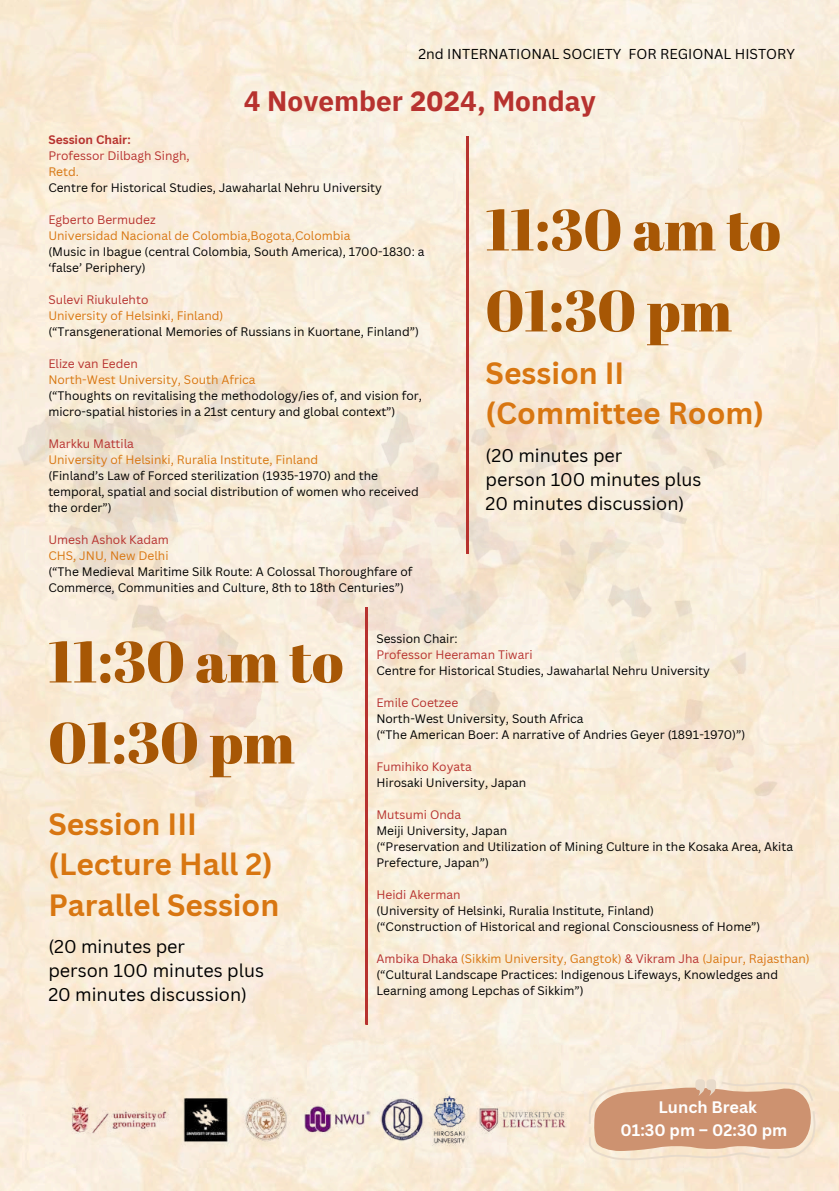
<style>
.page{position:relative;width:839px;height:1191px;background:#fff}
.page>*{position:absolute;margin:0;border:0;box-sizing:border-box;transform-origin:0 0}
.t1{font:58px/81px "Abril Fatface";color:#a75705}
.t2{font:700 30px/40.4px "Canva Sans";color:#d87611}
.t3{font:700 28px "IBM Plex Sans";color:#b7322f}
.t4{font:18px/24px "Canva Sans";color:#000}
.t5{font:700 16.2px/22.4px "Canva Sans";color:#fff;text-align:center}
.t6{font:14px "Canva Sans";color:#000}
.t7{font:12px/16px "Canva Sans";color:#000}
.t8{font:12px "Canva Sans";color:#d87611}
.t9{font:12px "Canva Sans";color:#b7322f}
.t10{font:700 12px "Canva Sans";color:#b7322f}
.s1{color:#b7322f}
.s2{color:#d87611}
</style>
<div class="page">
<img style="left:0;top:0;width:838px;height:1191px">
<img style="left:0;top:299px;width:838px;height:624px">
<svg style="left:466px;top:137px;width:2px;height:417px"></svg>
<svg style="left:365px;top:608px;width:2px;height:416px"></svg>
<img style="left:59px;top:1079px;width:513px;height:78px">
<svg style="left:589px;top:1079px;width:226px;height:81px;background:#dbaf91"></svg>
<p class="t6" style="left:418px;top:44px;width:378px">2nd INTERNATIONAL SOCIETY FOR REGIONAL HISTORY</p>
<h3 class="t3" style="left:244px;top:82px;width:353px">4 November 2024, Monday</h3>
<p class="t10" style="left:48px;top:131px;width:84px">Session Chair:</p>
<p class="t9" style="left:48px;top:147px;width:143px">Professor Dilbagh Singh,</p>
<p class="t8" style="left:48px;top:163px;width:32px">Retd.</p>
<p class="t7" style="left:48px;top:179px;width:335px">Centre for Historical Studies, Jawaharlal Nehru University</p>
<p class="t9" style="left:48px;top:211px;width:109px">Egberto Bermudez</p>
<p class="t8" style="left:48px;top:227px;width:303px">Universidad Nacional de Colombia,Bogota,Colombia</p>
<p class="t7" style="left:48px;top:243px;width:377px">(Music in Ibague (central Colombia, South America), 1700-1830: a ‘false’ Periphery)</p>
<p class="t9" style="left:48px;top:291px;width:102px">Sulevi Riukulehto</p>
<p class="t8" style="left:48px;top:307px;width:177px">University of Helsinki, Finland)</p>
<p class="t7" style="left:48px;top:323px;width:372px">(“Transgenerational Memories of Russians in Kuortane, Finland”)</p>
<p class="t9" style="left:48px;top:355px;width:91px">Elize van Eeden</p>
<p class="t8" style="left:48px;top:371px;width:209px">North-West University, South Africa</p>
<p class="t7" style="left:48px;top:387px;width:375px">(“Thoughts on revitalising the methodology/ies of, and vision for, micro-spatial histories in a 21st century and global context”)</p>
<p class="t9" style="left:48px;top:435px;width:87px">Markku Mattila</p>
<p class="t8" style="left:48px;top:451px;width:271px">University of Helsinki, Ruralia Institute, Finland</p>
<p class="t7" style="left:48px;top:467px;width:372px">(Finland’s Law of Forced sterilization (1935-1970) and the temporal, spatial and social distribution of women who received the order”)</p>
<p class="t9" style="left:48px;top:531px;width:122px">Umesh Ashok Kadam</p>
<p class="t8" style="left:48px;top:547px;width:122px">CHS, JNU, New Delhi</p>
<p class="t7" style="left:48px;top:563px;width:365px">(“The Medieval Maritime Silk Route: A Colossal Thoroughfare of<br>Commerce, Communities and Culture, 8th to 18th Centuries”)</p>
<h1 class="t1" style="left:485px;top:188px;width:296px">11:30 am to<br>01:30 pm</h1>
<h2 class="t2" style="left:485px;top:352px;width:280px">Session II (Committee Room)</h2>
<h3 class="t4" style="left:485px;top:443px;width:217px">(20 minutes per<br>person 100 minutes plus<br>20 minutes discussion)</h3>
<h1 class="t1" style="left:48px;top:620px;width:296px">11:30 am to<br>01:30 pm</h1>
<h2 class="t2" style="left:48px;top:803px;width:232px">Session III (Lecture Hall 2)<br>Parallel Session</h2>
<h3 class="t4" style="left:48px;top:934px;width:217px">(20 minutes per<br>person 100 minutes plus<br>20 minutes discussion)</h3>
<p class="t7" style="left:376px;top:630px;width:83px">Session Chair:</p>
<p class="t9" style="left:376px;top:646px;width:158px">Professor Heeraman Tiwari</p>
<p class="t7" style="left:376px;top:662px;width:335px">Centre for Historical Studies, Jawaharlal Nehru University</p>
<p class="t9" style="left:376px;top:694px;width:83px">Emile Coetzee</p>
<p class="t7" style="left:376px;top:710px;width:370px">North-West University, South Africa<br>(“The American Boer: A narrative of Andries Geyer (1891-1970)”)</p>
<p class="t9" style="left:376px;top:758px;width:97px">Fumihiko Koyata</p>
<p class="t7" style="left:376px;top:774px;width:151px">Hirosaki University, Japan</p>
<p class="t9" style="left:376px;top:806px;width:86px">Mutsumi Onda</p>
<p class="t7" style="left:376px;top:822px;width:418px">Meiji University, Japan<br>(“Preservation and Utilization of Mining Culture in the Kosaka Area, Akita<br>Prefecture, Japan”)</p>
<p class="t9" style="left:376px;top:886px;width:86px">Heidi Akerman</p>
<p class="t7" style="left:376px;top:902px;width:385px">(University of Helsinki, Ruralia Institute, Finland)<br>(“Construction of Historical and regional Consciousness of Home”)</p>
<p class="t7" style="left:376px;top:950px;width:435px"><span class="s1">Ambika Dhaka</span> <span class="s2">(Sikkim University, Gangtok)</span> <span class="s1">&amp; Vikram Jha</span> <span class="s2">(Jaipur, Rajasthan) </span>(“Cultural Landscape Practices: Indigenous Lifeways, Knowledges and<br>Learning among Lepchas of Sikkim”)</p>
<h3 class="t5" style="left:620px;top:1096px;width:168px">Lunch Break<br>01:30 pm – 02:30 pm</h3>
</div>
